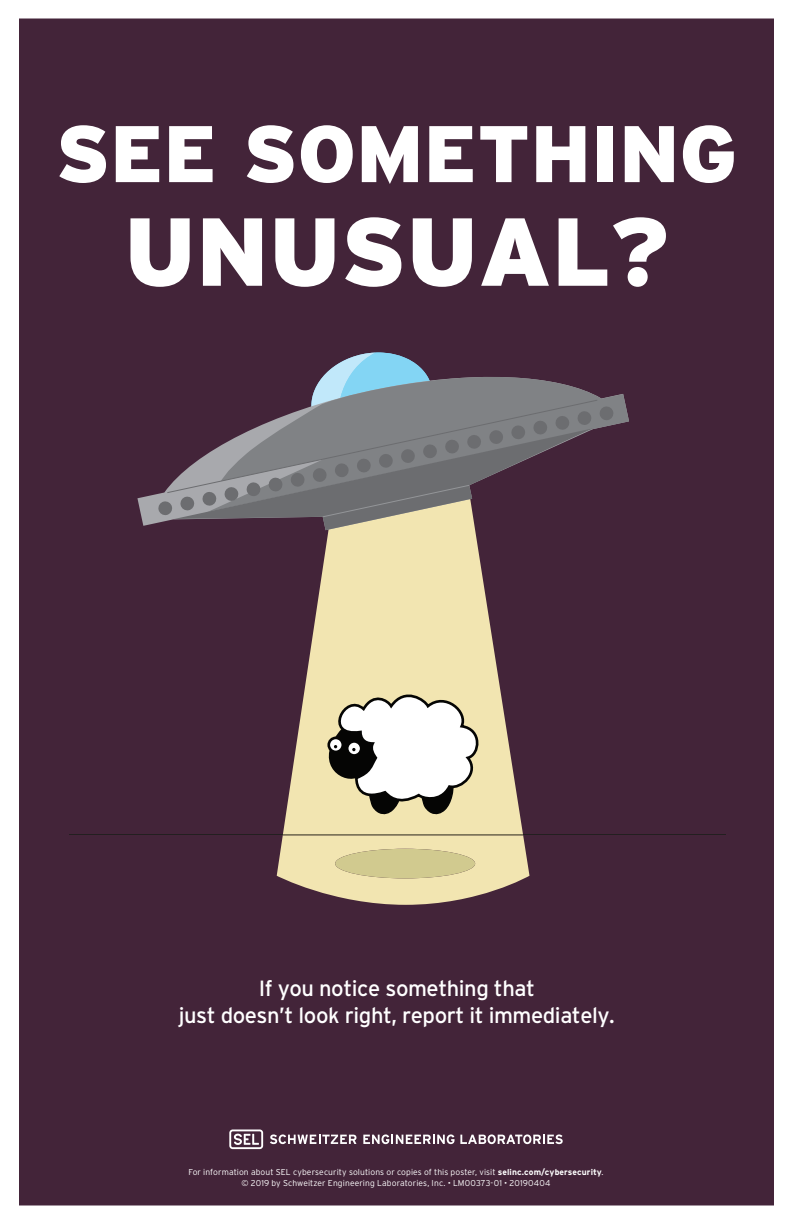
<style>
.page{position:relative;width:792px;height:1224px;background:#fff}
.page>*{position:absolute;margin:0;border:0;box-sizing:border-box;transform-origin:0 0}
.t1{font:900 96.3px "Interstate Poly";color:#fff}
.t2{font:900 80px "Interstate Poly";color:#fff}
.t3{font:22px/26.4px "Interstate Poly";letter-spacing:-.02em;color:#fff;text-align:center}
.t4{font:300 8.5px/10.2px "Interstate Poly";letter-spacing:.01em;color:#fff;text-align:center}
.s1{font-weight:700}
</style>
<div class="page">
<div style="left:18px;top:18px;width:756px;height:1188px;background:#432439"></div>
<hr style="left:69px;top:834px;width:657px;height:1px;background:#231f20">
<svg style="left:277px;top:530px;width:253px;height:375px;fill:#f2e5b1"></svg>
<hr style="left:283px;top:834px;width:240px;height:1px;background:#827e59">
<svg style="left:137px;top:489px;width:37px;height:37px"></svg>
<svg style="left:482px;top:377px;width:147px;height:52px;fill:#808285"></svg>
<svg style="left:174px;top:493px;width:301px;height:37px"></svg>
<svg style="left:167px;top:400px;width:430px;height:93px"></svg>
<svg style="left:577px;top:411px;width:15px;height:15px"></svg>
<svg style="left:555px;top:415px;width:15px;height:15px"></svg>
<svg style="left:533px;top:420px;width:15px;height:15px"></svg>
<svg style="left:511px;top:425px;width:15px;height:15px"></svg>
<svg style="left:489px;top:430px;width:15px;height:15px"></svg>
<svg style="left:268px;top:477px;width:15px;height:15px"></svg>
<svg style="left:246px;top:482px;width:15px;height:15px"></svg>
<svg style="left:224px;top:487px;width:15px;height:15px"></svg>
<svg style="left:202px;top:491px;width:15px;height:15px"></svg>
<svg style="left:180px;top:496px;width:15px;height:15px"></svg>
<svg style="left:158px;top:501px;width:15px;height:15px"></svg>
<svg style="left:599px;top:406px;width:15px;height:15px"></svg>
<svg style="left:290px;top:352px;width:192px;height:165px;background:#787c83"></svg>
<svg style="left:335px;top:849px;width:140px;height:29px;background:#d5cd94"></svg>
<svg style="left:312px;top:686px;width:171px;height:131px;background:#d3ceb8"></svg>
<svg style="left:229px;top:1129px;width:34px;height:20px"></svg>
<svg style="left:270px;top:1134px;width:86px;height:10px"></svg>
<svg style="left:363px;top:1134px;width:200px;height:10px"></svg>
<h2 class="t2" style="left:56px;top:95px;width:683px">SEE SOMETHING</h2>
<h1 class="t1" style="left:124px;top:181px;width:546px">UNUSUAL?</h1>
<h3 class="t3" style="left:179px;top:975px;width:438px">If you notice something that<br>just doesn’t look right, report it immediately.</h3>
<p class="t4" style="left:188px;top:1167px;width:417px">For information about SEL cybersecurity solutions or copies of this poster, visit <span class="s1">selinc.com/cybersecurity</span>. © 2019 by Schweitzer Engineering Laboratories, Inc. • LM00373-01 • 20190404</p>
</div>
